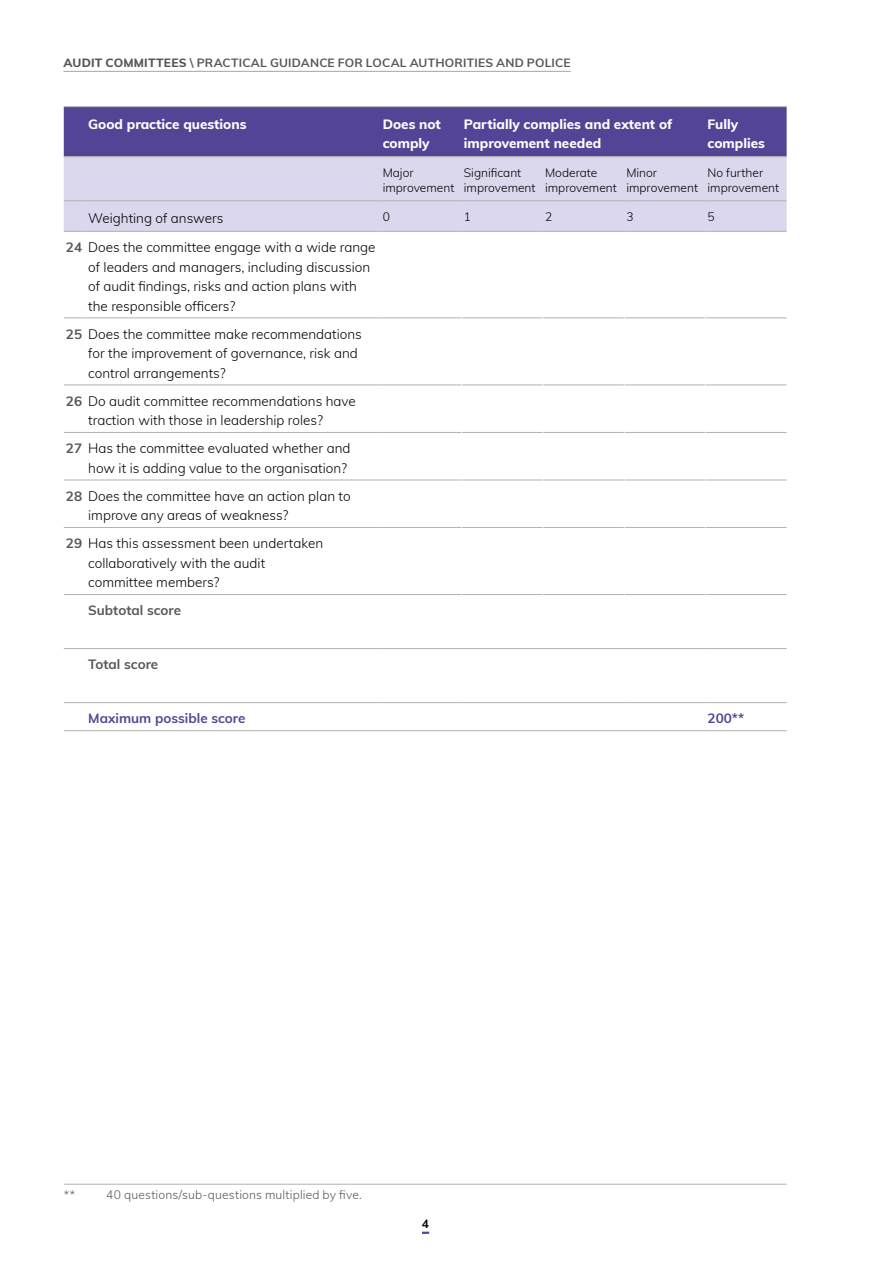
<style>
.page{position:relative;width:893px;height:1263px;background:#fff}
.page>*{position:absolute;margin:0;border:0;box-sizing:border-box;transform-origin:0 0}
.t1{font:300 13.5px/19.5px "Muli";color:#000}
.t2{font:800 13.5px/19.5px "Muli";color:#fff}
.t3{font:700 13.5px "Muli";color:#554495}
.t4{font:700 13.5px "Muli";color:#575756}
.t5{font:300 12px/15px "Muli";color:#000}
.t6{font:700 12px "Muli";letter-spacing:.015em;color:#575756}
.t7{font:300 12px "Muli";letter-spacing:.01em;color:#575756}
.t8{font:700 12px "Muli";color:#000}
.s1{font-weight:800}
.s2{font-weight:700;color:#575756}
</style>
<div class="page">
<hr style="left:63px;top:71px;width:508px;height:1px;background:#a69ccc">
<svg style="left:422px;top:1231px;width:7px;height:3px"></svg>
<div style="left:64px;top:157px;width:723px;height:74px;background:#dbd7ed"></div>
<svg style="left:64px;top:317px;width:22px;height:1px"></svg>
<hr style="left:86px;top:317px;width:295px;height:1px;background:#b3b2b2">
<hr style="left:381px;top:317px;width:80px;height:1px;background:#b3b2b2">
<hr style="left:462px;top:317px;width:81px;height:1px;background:#b3b2b2">
<hr style="left:543px;top:317px;width:81px;height:1px;background:#b3b2b2">
<hr style="left:625px;top:317px;width:80px;height:1px;background:#b3b2b2">
<hr style="left:706px;top:317px;width:81px;height:1px;background:#b3b2b2">
<svg style="left:64px;top:385px;width:22px;height:1px"></svg>
<hr style="left:86px;top:385px;width:295px;height:1px;background:#b3b2b2">
<hr style="left:381px;top:385px;width:80px;height:1px;background:#b3b2b2">
<hr style="left:462px;top:385px;width:81px;height:1px;background:#b3b2b2">
<hr style="left:543px;top:385px;width:81px;height:1px;background:#b3b2b2">
<hr style="left:625px;top:385px;width:80px;height:1px;background:#b3b2b2">
<hr style="left:706px;top:385px;width:81px;height:1px;background:#b3b2b2">
<svg style="left:64px;top:432px;width:22px;height:1px"></svg>
<hr style="left:86px;top:432px;width:295px;height:1px;background:#b3b2b2">
<hr style="left:381px;top:432px;width:80px;height:1px;background:#b3b2b2">
<hr style="left:462px;top:432px;width:81px;height:1px;background:#b3b2b2">
<hr style="left:543px;top:432px;width:81px;height:1px;background:#b3b2b2">
<hr style="left:625px;top:432px;width:80px;height:1px;background:#b3b2b2">
<hr style="left:706px;top:432px;width:81px;height:1px;background:#b3b2b2">
<svg style="left:64px;top:480px;width:22px;height:1px"></svg>
<hr style="left:86px;top:480px;width:295px;height:1px;background:#b3b2b2">
<hr style="left:381px;top:480px;width:80px;height:1px;background:#b3b2b2">
<hr style="left:462px;top:480px;width:81px;height:1px;background:#b3b2b2">
<hr style="left:543px;top:480px;width:81px;height:1px;background:#b3b2b2">
<hr style="left:625px;top:480px;width:80px;height:1px;background:#b3b2b2">
<hr style="left:706px;top:480px;width:81px;height:1px;background:#b3b2b2">
<svg style="left:64px;top:527px;width:22px;height:1px"></svg>
<hr style="left:86px;top:527px;width:295px;height:1px;background:#b3b2b2">
<hr style="left:381px;top:527px;width:80px;height:1px;background:#b3b2b2">
<hr style="left:462px;top:527px;width:81px;height:1px;background:#b3b2b2">
<hr style="left:543px;top:527px;width:81px;height:1px;background:#b3b2b2">
<hr style="left:625px;top:527px;width:80px;height:1px;background:#b3b2b2">
<hr style="left:706px;top:527px;width:81px;height:1px;background:#b3b2b2">
<svg style="left:64px;top:594px;width:22px;height:1px"></svg>
<hr style="left:86px;top:594px;width:295px;height:1px;background:#b3b2b2">
<hr style="left:381px;top:594px;width:80px;height:1px;background:#b3b2b2">
<hr style="left:462px;top:594px;width:81px;height:1px;background:#b3b2b2">
<hr style="left:543px;top:594px;width:81px;height:1px;background:#b3b2b2">
<hr style="left:625px;top:594px;width:80px;height:1px;background:#b3b2b2">
<hr style="left:706px;top:594px;width:81px;height:1px;background:#b3b2b2">
<svg style="left:64px;top:648px;width:22px;height:1px"></svg>
<hr style="left:86px;top:648px;width:295px;height:1px;background:#b3b2b2">
<hr style="left:381px;top:648px;width:81px;height:1px;background:#b3b2b2">
<hr style="left:462px;top:648px;width:81px;height:1px;background:#b3b2b2">
<hr style="left:543px;top:648px;width:81px;height:1px;background:#b3b2b2">
<hr style="left:624px;top:648px;width:81px;height:1px;background:#b3b2b2">
<hr style="left:705px;top:648px;width:82px;height:1px;background:#b3b2b2">
<svg style="left:64px;top:702px;width:22px;height:1px"></svg>
<hr style="left:86px;top:702px;width:295px;height:1px;background:#b3b2b2">
<hr style="left:381px;top:702px;width:81px;height:1px;background:#b3b2b2">
<hr style="left:462px;top:702px;width:81px;height:1px;background:#b3b2b2">
<hr style="left:543px;top:702px;width:81px;height:1px;background:#b3b2b2">
<hr style="left:624px;top:702px;width:81px;height:1px;background:#b3b2b2">
<hr style="left:705px;top:702px;width:82px;height:1px;background:#b3b2b2">
<svg style="left:64px;top:730px;width:22px;height:1px"></svg>
<hr style="left:86px;top:730px;width:295px;height:1px;background:#b3b2b2">
<hr style="left:381px;top:730px;width:81px;height:1px;background:#b3b2b2">
<hr style="left:462px;top:730px;width:81px;height:1px;background:#b3b2b2">
<hr style="left:543px;top:730px;width:81px;height:1px;background:#b3b2b2">
<hr style="left:624px;top:730px;width:81px;height:1px;background:#b3b2b2">
<hr style="left:705px;top:730px;width:82px;height:1px;background:#b3b2b2">
<div style="left:64px;top:106px;width:723px;height:51px;background:#554495"></div>
<hr style="left:86px;top:156px;width:295px;height:1px;background:#b3b2b2">
<hr style="left:381px;top:156px;width:81px;height:1px;background:#b3b2b2">
<hr style="left:462px;top:156px;width:81px;height:1px;background:#b3b2b2">
<hr style="left:543px;top:156px;width:81px;height:1px;background:#b3b2b2">
<hr style="left:624px;top:156px;width:81px;height:1px;background:#b3b2b2">
<hr style="left:705px;top:156px;width:82px;height:1px;background:#b3b2b2">
<svg style="left:64px;top:231px;width:22px;height:1px"></svg>
<hr style="left:86px;top:231px;width:295px;height:1px;background:#b3b2b2">
<hr style="left:381px;top:231px;width:81px;height:1px;background:#b3b2b2">
<hr style="left:462px;top:231px;width:81px;height:1px;background:#b3b2b2">
<hr style="left:543px;top:231px;width:81px;height:1px;background:#b3b2b2">
<hr style="left:624px;top:231px;width:81px;height:1px;background:#b3b2b2">
<hr style="left:705px;top:231px;width:82px;height:1px;background:#b3b2b2">
<svg style="left:64px;top:200px;width:22px;height:1px"></svg>
<hr style="left:86px;top:200px;width:295px;height:1px;background:#b3b2b2">
<hr style="left:381px;top:200px;width:81px;height:1px;background:#b3b2b2">
<hr style="left:462px;top:200px;width:81px;height:1px;background:#b3b2b2">
<hr style="left:543px;top:200px;width:81px;height:1px;background:#b3b2b2">
<hr style="left:624px;top:200px;width:81px;height:1px;background:#b3b2b2">
<hr style="left:705px;top:200px;width:82px;height:1px;background:#b3b2b2">
<hr style="left:64px;top:1184px;width:723px;height:1px;background:#b3b2b2">
<p class="t6" style="left:63px;top:54px;width:509px"><span class="s1">AUDIT COMMITTEES</span> \ PRACTICAL GUIDANCE FOR LOCAL AUTHORITIES AND POLICE</p>
<p class="t2" style="left:88px;top:113px;width:160px">Good practice questions</p>
<p class="t2" style="left:383px;top:113px;width:60px">Does not comply</p>
<p class="t2" style="left:464px;top:113px;width:210px">Partially complies and extent of improvement needed</p>
<p class="t2" style="left:707px;top:113px;width:59px">Fully complies</p>
<p class="t5" style="left:383px;top:165px;width:73px">Major improvement</p>
<p class="t5" style="left:464px;top:165px;width:73px">Significant improvement</p>
<p class="t5" style="left:545px;top:165px;width:73px">Moderate improvement</p>
<p class="t5" style="left:626px;top:165px;width:73px">Minor improvement</p>
<p class="t5" style="left:707px;top:165px;width:73px">No further improvement</p>
<p class="t1" style="left:88px;top:208px;width:137px">Weighting of answers</p>
<p class="t5" style="left:383px;top:209px;width:9px">0</p>
<p class="t5" style="left:464px;top:209px;width:9px">1</p>
<p class="t5" style="left:545px;top:209px;width:9px">2</p>
<p class="t5" style="left:626px;top:209px;width:9px">3</p>
<p class="t5" style="left:707px;top:209px;width:9px">5</p>
<p class="t1" style="left:88px;top:237px;width:289px;text-indent:-22px"><span class="s2">24</span> Does the committee engage with a wide range of leaders and managers, including discussion of audit findings, risks and action plans with the responsible officers?</p>
<p class="t1" style="left:88px;top:323px;width:275px;text-indent:-22px"><span class="s2">25</span> Does the committee make recommendations for the improvement of governance, risk and control arrangements?</p>
<p class="t1" style="left:88px;top:390px;width:269px;text-indent:-22px"><span class="s2">26</span> Do audit committee recommendations have traction with those in leadership roles?</p>
<p class="t1" style="left:66px;top:438px;width:286px;text-align:right"><span class="s2">27</span> Has the committee evaluated whether and how it is adding value to the organisation?</p>
<p class="t1" style="left:88px;top:485px;width:264px;text-indent:-22px"><span class="s2">28</span> Does the committee have an action plan to improve any areas of weakness?</p>
<p class="t1" style="left:88px;top:533px;width:236px;text-indent:-22px"><span class="s2">29</span> Has this assessment been undertaken collaboratively with the audit committee members?</p>
<p class="t4" style="left:88px;top:601px;width:94px">Subtotal score</p>
<p class="t4" style="left:88px;top:655px;width:72px">Total score</p>
<p class="t3" style="left:88px;top:709px;width:159px">Maximum possible score</p>
<p class="t3" style="left:707px;top:709px;width:38px">200**</p>
<p class="t7" style="left:64px;top:1186px;width:13px">**</p>
<p class="t7" style="left:106px;top:1186px;width:257px">40 questions/sub-questions multiplied by five.</p>
<p class="t8" style="left:422px;top:1215px;width:9px">4</p>
</div>
